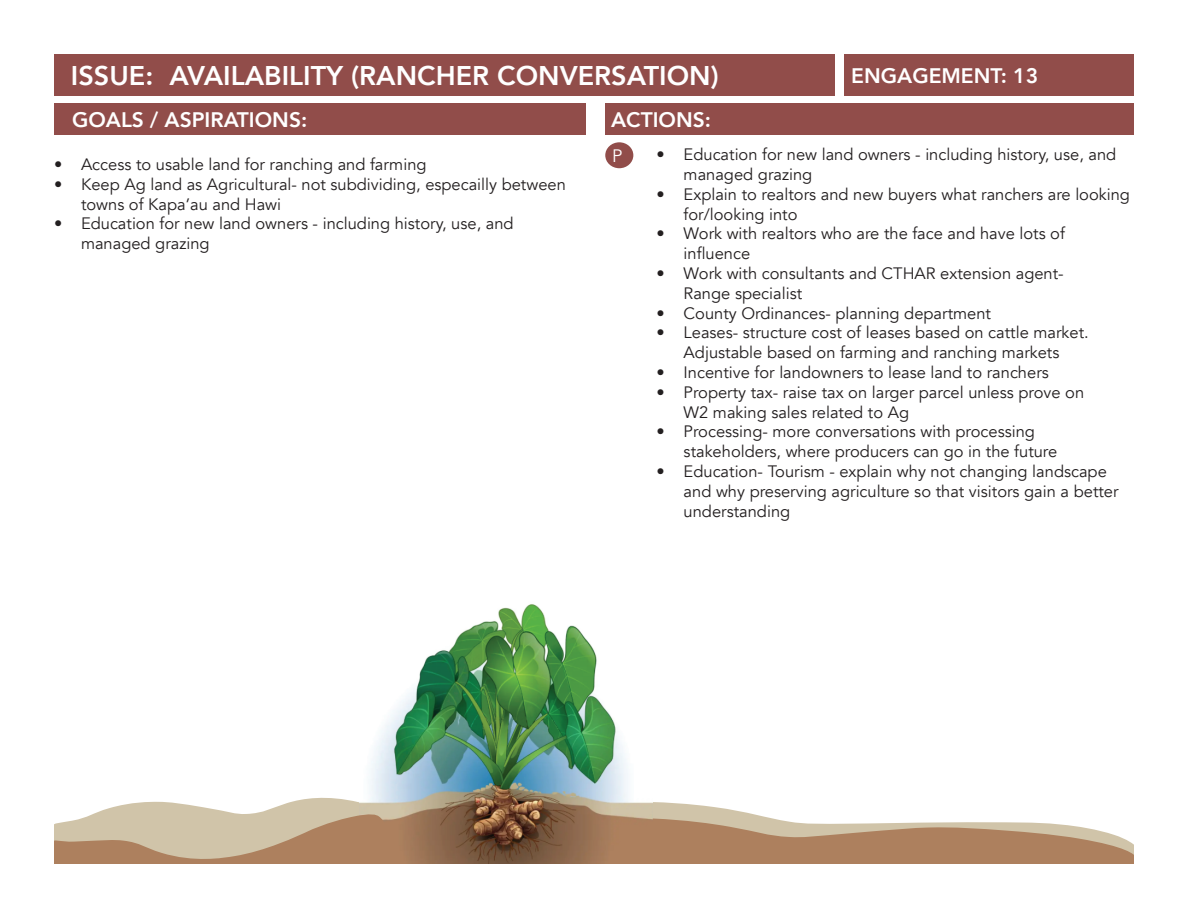
<style>
.page{position:relative;width:1188px;height:918px;background:#fff}
.page>*{position:absolute;margin:0;border:0;box-sizing:border-box;transform-origin:0 0}
.t1{font:800 27px "Avenir";color:#fff}
.t2{font:800 21px "Avenir";color:#fff}
.t3{font:18px "Avenir";color:#fff}
.t4{font:16.5px/19.8px "Avenir";color:#231f20}
</style>
<div class="page">
<div style="left:54px;top:54px;width:781px;height:42px;background:#914d4a"></div>
<div style="left:54px;top:104px;width:531px;height:31px;background:#914d4a"></div>
<div style="left:605px;top:104px;width:529px;height:31px;background:#914d4a"></div>
<div style="left:845px;top:54px;width:289px;height:42px;background:#914d4a"></div>
<div style="left:605px;top:142px;width:28px;height:26px;background:#914d4a;border-radius:50%"></div>
<img style="left:369px;top:604px;width:281px;height:260px">
<svg style="left:54px;top:795px;width:341px;height:69px"></svg>
<svg style="left:650px;top:802px;width:484px;height:62px"></svg>
<p class="t1" style="left:71px;top:54px;width:649px">ISSUE: AVAILABILITY (RANCHER CONVERSATION)</p>
<p class="t2" style="left:72px;top:103px;width:237px">GOALS / ASPIRATIONS:</p>
<p class="t2" style="left:611px;top:103px;width:101px">ACTIONS:</p>
<p class="t2" style="left:851px;top:60px;width:188px">ENGAGEMENT: 13</p>
<p class="t4" style="left:54px;top:155px;width:374px">• Access to usable land for ranching and farming</p>
<p class="t4" style="left:81px;top:175px;width:486px;text-indent:-27px">• Keep Ag land as Agricultural- not subdividing, especailly between towns of Kapa’au and Hawi</p>
<p class="t4" style="left:81px;top:214px;width:434px;text-indent:-27px">• Education for new land owners - including history, use, and managed grazing</p>
<p class="t3" style="left:612px;top:145px;width:12px">P</p>
<p class="t4" style="left:684px;top:145px;width:434px;text-indent:-27px">• Education for new land owners - including history, use, and managed grazing</p>
<p class="t4" style="left:684px;top:185px;width:448px;text-indent:-27px">• Explain to realtors and new buyers what ranchers are looking for/looking into</p>
<p class="t4" style="left:684px;top:224px;width:383px;text-indent:-27px">• Work with realtors who are the face and have lots of influence</p>
<p class="t4" style="left:684px;top:264px;width:382px;text-indent:-27px">• Work with consultants and CTHAR extension agent-<br>Range specialist</p>
<p class="t4" style="left:657px;top:303px;width:336px">• County Ordinances- planning department</p>
<p class="t4" style="left:657px;top:323px;width:434px;text-align:center">• Leases- structure cost of leases based on cattle market.<br>Adjustable based on farming and ranching markets</p>
<p class="t4" style="left:657px;top:363px;width:394px">• Incentive for landowners to lease land to ranchers</p>
<p class="t4" style="left:684px;top:383px;width:402px;text-indent:-27px">• Property tax- raise tax on larger parcel unless prove on<br>W2 making sales related to Ag</p>
<p class="t4" style="left:684px;top:422px;width:375px;text-indent:-27px">• Processing- more conversations with processing stakeholders, where producers can go in the future</p>
<p class="t4" style="left:684px;top:462px;width:436px;text-indent:-27px">• Education- Tourism - explain why not changing landscape and why preserving agriculture so that visitors gain a better understanding</p>
</div>
